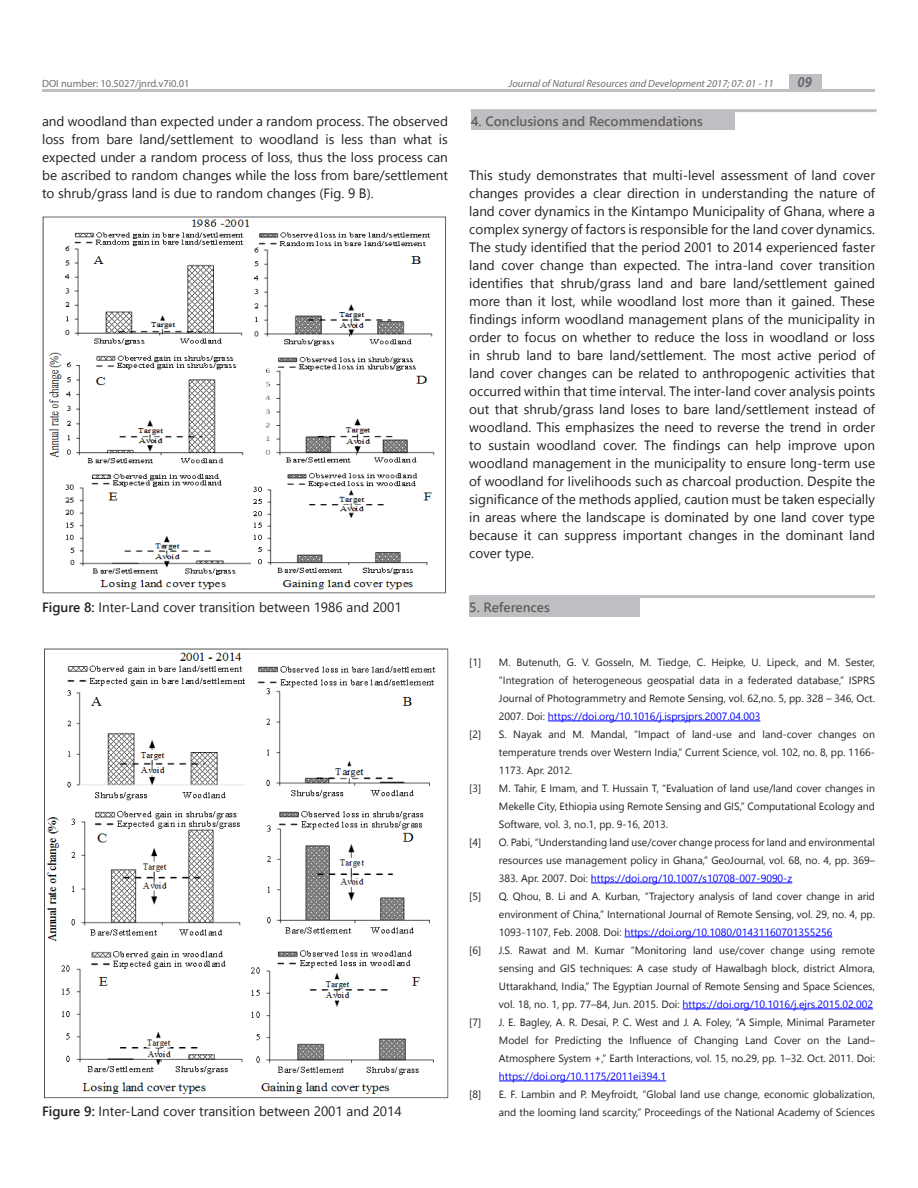
<style>
.page{position:relative;width:918px;height:1188px;background:#fff}
.page>*{position:absolute;margin:0;border:0;box-sizing:border-box;transform-origin:0 0}
.t1{font:italic 700 15.15px "Myriad Pro";color:#6c6e71;scale:.89 1}
.Body_Text{font:13.5px/18px "Segoe UI";color:#231f20;text-align:justify}
.Tittle_section{font:600 13.5px "Segoe UI";color:#655d59}
.t2{font:10.5px/18px "Segoe UI";color:#231f20;text-align:justify}
.t3{font:italic 10.5px "Myriad Pro";color:#6c6e71}
.t4{font:10.5px "Myriad Pro";color:#6c6e71}
.s1{font-weight:600}
.s2{color:#00f}
</style>
<div class="page">
<hr style="left:42px;top:89px;width:833px;height:3px;background:#bebfc2">
<div style="left:789px;top:74px;width:33px;height:15px;background:#bebfc2"></div>
<hr style="left:548px;top:721px;width:212px;height:1px;background:#00f">
<hr style="left:591px;top:883px;width:201px;height:1px;background:#00f">
<hr style="left:625px;top:937px;width:207px;height:1px;background:#00f">
<hr style="left:683px;top:1009px;width:190px;height:1px;background:#00f">
<hr style="left:499px;top:1081px;width:167px;height:1px;background:#00f">
<div style="left:471px;top:111px;width:263px;height:19px;background:#bebfc2"></div>
<hr style="left:471px;top:109px;width:406px;height:3px;background:#bebfc2">
<div style="left:469px;top:598px;width:170px;height:19px;background:#bebfc2"></div>
<hr style="left:469px;top:595px;width:406px;height:3px;background:#bebfc2">
<img style="left:42px;top:216px;width:404px;height:378px">
<img style="left:44px;top:648px;width:405px;height:451px">
<p class="t4" style="left:42px;top:77px;width:149px">DOI number: 10.5027/jnrd.v7i0.01</p>
<p class="t3" style="left:509px;top:77px;width:267px">Journal of Natural Resources and Development 2017; 07: 01 - 11</p>
<p class="t1" style="left:797px;top:72px;width:18px">09</p>
<p class="Body_Text" style="left:42px;top:112px;width:407px">and woodland than expected under a random process. The observed loss from bare land/settlement to woodland is less than what is expected under a random process of loss, thus the loss process can be ascribed to random changes while the loss from bare/settlement to shrub/grass land is due to random changes (Fig. 9 B).</p>
<p class="Tittle_section" style="left:471px;top:110px;width:234px">4. Conclusions and Recommendations</p>
<p class="Body_Text" style="left:469px;top:166px;width:407px">This study demonstrates that multi-level assessment of land cover changes provides a clear direction in understanding the nature of land cover dynamics in the Kintampo Municipality of Ghana, where a complex synergy of factors is responsible for the land cover dynamics.<br>The study identified that the period 2001 to 2014 experienced faster land cover change than expected. The intra-land cover transition identifies that shrub/grass land and bare land/settlement gained more than it lost, while woodland lost more than it gained. These findings inform woodland management plans of the municipality in order to focus on whether to reduce the loss in woodland or loss in shrub land to bare land/settlement. The most active period of land cover changes can be related to anthropogenic activities that occurred within that time interval. The inter-land cover analysis points out that shrub/grass land loses to bare land/settlement instead of woodland. This emphasizes the need to reverse the trend in order to sustain woodland cover. The findings can help improve upon woodland management in the municipality to ensure long-term use of woodland for livelihoods such as charcoal production. Despite the significance of the methods applied, caution must be taken especially in areas where the landscape is dominated by one land cover type because it can suppress important changes in the dominant land cover type.</p>
<p class="Body_Text" style="left:42px;top:598px;width:361px"><span class="s1">Figure 8:</span> Inter-Land cover transition between 1986 and 2001</p>
<p class="Tittle_section" style="left:469px;top:596px;width:82px">5. References</p>
<p class="Body_Text" style="left:42px;top:1102px;width:361px"><span class="s1">Figure 9:</span> Inter-Land cover transition between 2001 and 2014</p>
<p class="t2" style="left:469px;top:653px;width:14px">[1]</p>
<p class="t2" style="left:499px;top:653px;width:378px">M. Butenuth, G. V. Gosseln, M. Tiedge, C. Heipke, U. Lipeck, and M. Sester, “Integration of heterogeneous geospatial data in a federated database,” ISPRS Journal of Photogrammetry and Remote Sensing, vol. 62,no. 5, pp. 328 – 346, Oct.<br>2007. Doi: <span class="s2">https://doi.org/10.1016/j.isprsjprs.2007.04.003</span></p>
<p class="t2" style="left:469px;top:725px;width:14px">[2]</p>
<p class="t2" style="left:499px;top:725px;width:378px">S. Nayak and M. Mandal, “Impact of land-use and land-cover changes on temperature trends over Western India,” Current Science, vol. 102, no. 8, pp. 1166- 1173. Apr. 2012.</p>
<p class="t2" style="left:469px;top:779px;width:14px">[3]</p>
<p class="t2" style="left:499px;top:779px;width:378px">M. Tahir, E Imam, and T. Hussain T, “Evaluation of land use/land cover changes in Mekelle City, Ethiopia using Remote Sensing and GIS,” Computational Ecology and Software, vol. 3, no.1, pp. 9-16, 2013.</p>
<p class="t2" style="left:469px;top:833px;width:14px">[4]</p>
<p class="t2" style="left:499px;top:833px;width:378px">O. Pabi, “Understanding land use/cover change process for land and environmental resources use management policy in Ghana,” GeoJournal, vol. 68, no. 4, pp. 369– 383. Apr. 2007. Doi: <span class="s2">https://doi.org/10.1007/s10708-007-9090-z</span></p>
<p class="t2" style="left:469px;top:887px;width:14px">[5]</p>
<p class="t2" style="left:499px;top:887px;width:378px">Q. Qhou, B. Li and A. Kurban, “Trajectory analysis of land cover change in arid environment of China,” International Journal of Remote Sensing, vol. 29, no. 4, pp.<br>1093-1107, Feb. 2008. Doi: <span class="s2">https://doi.org/10.1080/01431160701355256</span></p>
<p class="t2" style="left:469px;top:941px;width:14px">[6]</p>
<p class="t2" style="left:499px;top:941px;width:378px">J.S. Rawat and M. Kumar “Monitoring land use/cover change using remote sensing and GIS techniques: A case study of Hawalbagh block, district Almora, Uttarakhand, India,” The Egyptian Journal of Remote Sensing and Space Sciences, vol. 18, no. 1, pp. 77–84, Jun. 2015. Doi: <span class="s2">https://doi.org/10.1016/j.ejrs.2015.02.002</span></p>
<p class="t2" style="left:469px;top:1013px;width:14px">[7]</p>
<p class="t2" style="left:499px;top:1013px;width:378px">J. E. Bagley, A. R. Desai, P. C. West and J. A. Foley, “A Simple, Minimal Parameter Model for Predicting the Influence of Changing Land Cover on the Land– Atmosphere System +,” Earth Interactions, vol. 15, no.29, pp. 1–32. Oct. 2011. Doi: <span class="s2">https://doi.org/10.1175/2011ei394.1</span></p>
<p class="t2" style="left:469px;top:1085px;width:14px">[8]</p>
<p class="t2" style="left:499px;top:1085px;width:378px">E. F. Lambin and P. Meyfroidt, “Global land use change, economic globalization, and the looming land scarcity,” Proceedings of the National Academy of Sciences</p>
</div>
